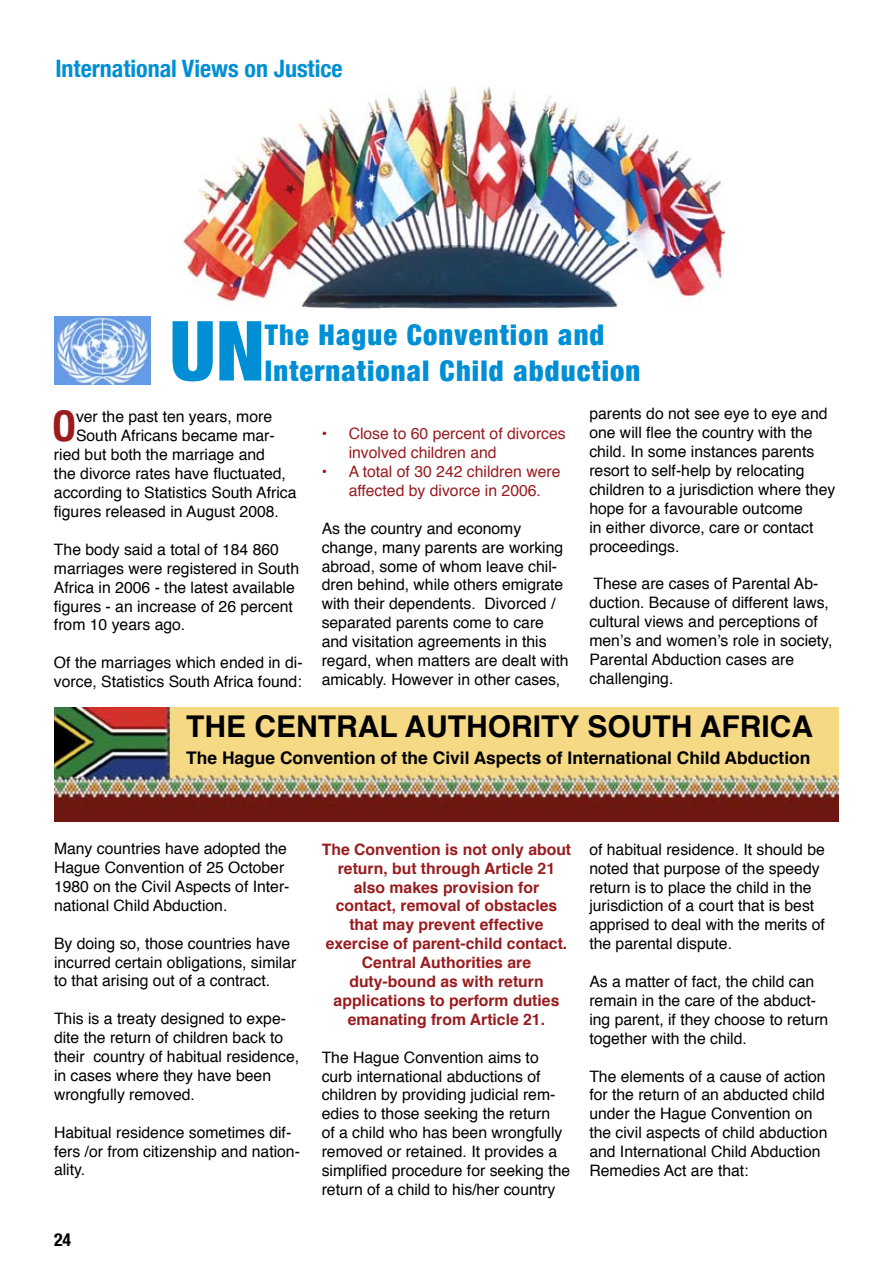
<style>
.page{position:relative;width:893px;height:1263px;background:#fff}
.page>*{position:absolute;margin:0;border:0;box-sizing:border-box;transform-origin:0 0}
.t1{font:900 condensed 83.1px "Helvetica Neue";color:#008fd4}
.t2{font:700 condensed 42.15px "Helvetica Neue";color:#991c1f}
.t3{font:700 30px "Helvetica";color:#000}
.t4{font:900 condensed 28.5px/36px "Helvetica Neue";letter-spacing:.04em;color:#008fd4}
.t5{font:700 condensed 24px "Helvetica Neue";color:#008fd4}
.t6{font:700 condensed 18px "Helvetica Neue";color:#000}
.t7{font:700 17.4px "Helvetica";color:#000}
.t8{font:15.75px/18.9px "Helvetica";color:#000}
.t9{font:700 15.75px/18.9px "Helvetica";color:#991c1f;text-align:center}
.t10{font:15.75px/18.9px "Helvetica";color:#991c1f}
</style>
<div class="page">
<img style="left:183px;top:85px;width:541px;height:223px">
<img style="left:55px;top:317px;width:95px;height:68px">
<img style="left:54px;top:708px;width:785px;height:113px">
<h3 class="t5" style="left:55px;top:54px;width:289px">International Views on Justice</h3>
<h1 class="t1" style="left:170px;top:300px;width:97px">UN</h1>
<h3 class="t4" style="left:265px;top:316px;width:377px">The Hague Convention and<br>International Child abduction</h3>
<p class="t8" style="left:589px;top:404px;width:247px">parents do not see eye to eye and one will flee the country with the child. In some instances parents resort to self-help by relocating children to a jurisdiction where they hope for a favourable outcome<br>in either divorce, care or contact proceedings.</p>
<p class="t8" style="left:589px;top:574px;width:245px">These are cases of Parental Ab&shy;duction. Because of different laws, cultural views and perceptions of men’s and women’s role in society,<br>Parental Abduction cases are challenging.</p>
<h3 class="t3" style="left:186px;top:699px;width:628px">THE CENTRAL AUTHORITY SOUTH AFRICA</h3>
<p class="t7" style="left:186px;top:742px;width:626px">The Hague Convention of the Civil Aspects of International Child Abduction</p>
<h2 class="t2" style="left:53px;top:401px;width:25px">O</h2>
<p class="t8" style="left:76px;top:407px;width:198px">ver the past ten years, more</p>
<p class="t10" style="left:349px;top:424px;width:219px;text-indent:-27px">• Close to 60 percent of divorces involved children and</p>
<p class="t10" style="left:322px;top:462px;width:240px;text-align:center">• A total of 30 242 children were affected by divorce in 2006.</p>
<p class="t8" style="left:322px;top:518px;width:248px">As the country and economy change, many parents are working abroad, some of whom leave chil&shy;dren behind, while others emigrate with their dependents. Divorced / separated parents come to care and visitation agreements in this regard, when matters are dealt with amicably. However in other cases,</p>
<p class="t8" style="left:76px;top:426px;width:200px">South Africans became mar-</p>
<p class="t8" style="left:54px;top:445px;width:212px">ried but both the marriage and</p>
<p class="t8" style="left:54px;top:464px;width:233px">the divorce rates have fluctuated,</p>
<p class="t8" style="left:54px;top:483px;width:244px">according to Statistics South Africa</p>
<p class="t8" style="left:54px;top:501px;width:227px">figures released in August 2008.</p>
<p class="t8" style="left:54px;top:539px;width:247px">The body said a total of 184 860 marriages were registered in South<br>Africa in 2006 - the latest available figures - an increase of 26 percent from 10 years ago.</p>
<p class="t8" style="left:54px;top:653px;width:250px">Of the marriages which ended in di&shy;vorce, Statistics South Africa found:</p>
<p class="t8" style="left:54px;top:839px;width:237px">Many countries have adopted the<br>Hague Convention of 25 October<br>1980 on the Civil Aspects of Inter&shy;national Child Abduction.</p>
<p class="t8" style="left:54px;top:933px;width:244px">By doing so, those countries have incurred certain obligations, similar to that arising out of a contract.</p>
<p class="t8" style="left:54px;top:1009px;width:247px">This is a treaty designed to expe&shy;dite the return of children back to their country of habitual residence, in cases where they have been wrongfully removed.</p>
<p class="t8" style="left:54px;top:1122px;width:247px">Habitual residence sometimes dif&shy;fers /or from citizenship and nation&shy;ality.</p>
<p class="t6" style="left:54px;top:1229px;width:19px">24</p>
<p class="t9" style="left:322px;top:839px;width:251px">The Convention is not only about return, but through Article 21 also makes provision for contact, removal of obstacles that may prevent effective exercise of parent-child contact.<br>Central Authorities are duty-bound as with return applications to perform duties emanating from Article 21.</p>
<p class="t8" style="left:322px;top:1047px;width:250px">The Hague Convention aims to curb international abductions of children by providing judicial rem&shy;edies to those seeking the return<br>of a child who has been wrongfully removed or retained. It provides a simplified procedure for seeking the return of a child to his/her country</p>
<p class="t8" style="left:589px;top:839px;width:237px">of habitual residence. It should be noted that purpose of the speedy return is to place the child in the jurisdiction of a court that is best apprised to deal with the merits of the parental dispute.</p>
<p class="t8" style="left:589px;top:971px;width:241px">As a matter of fact, the child can remain in the care of the abduct&shy;ing parent, if they choose to return together with the child.</p>
<p class="t8" style="left:589px;top:1066px;width:240px">The elements of a cause of action for the return of an abducted child under the Hague Convention on the civil aspects of child abduction and International Child Abduction<br>Remedies Act are that:</p>
</div>
